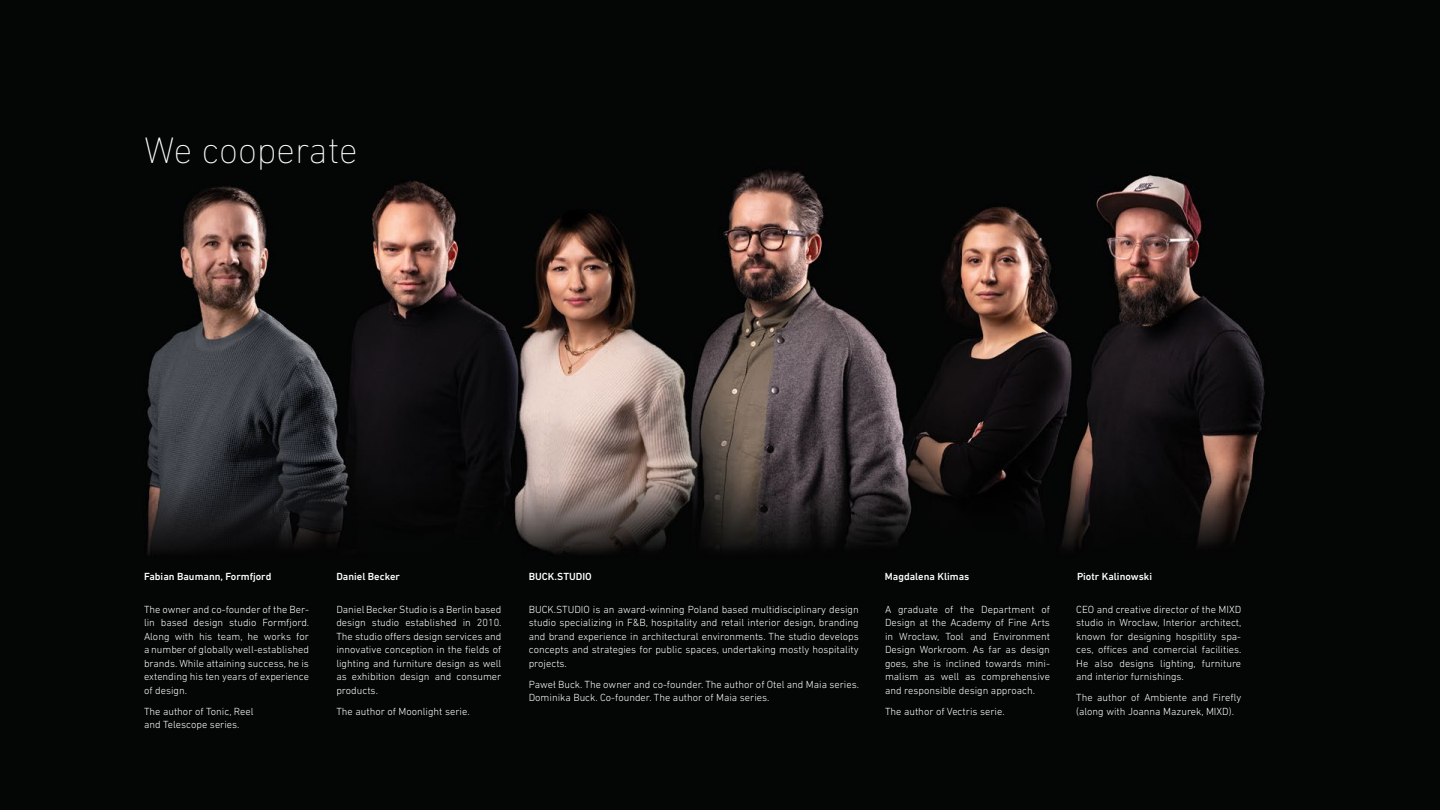
<style>
.page{position:relative;width:1440px;height:810px;background:#fff}
.page>*{position:absolute;margin:0;border:0;box-sizing:border-box;transform-origin:0 0}
.t1{font:200 37.5px "DIN Next LT Pro";color:#fff}
.t2{font:300 10.5px/13.5px "DIN Next LT Pro";color:#fff;text-align:justify}
.t3{font:500 10.5px "DIN Next LT Pro";color:#fff}
</style>
<div class="page">
<img style="left:0;top:78px;width:1399px;height:732px">
<div style="left:0;top:0;width:1440px;height:78px;background:#040505"></div>
<div style="left:1399px;top:62px;width:41px;height:748px;background:#040505"></div>
<h1 class="t1" style="left:144px;top:129px;width:215px">We cooperate</h1>
<p class="t3" style="left:144px;top:571px;width:129px">Fabian Baumann, Formfjord</p>
<p class="t3" style="left:529px;top:571px;width:65px">BUCK.STUDIO</p>
<p class="t3" style="left:885px;top:571px;width:86px">Magdalena Klimas</p>
<p class="t3" style="left:1077px;top:571px;width:77px">Piotr Kalinowski</p>
<p class="t2" style="left:336px;top:603px;width:167px">Daniel Becker Studio is a Berlin based design studio established in 2010.<br>The studio offers design services and innovative conception in the fields of lighting and furniture design as well as exhibition design and consumer products.</p>
<p class="t2" style="left:336px;top:705px;width:135px">The author of Moonlight serie.</p>
<p class="t3" style="left:336px;top:571px;width:65px">Daniel Becker</p>
<p class="t2" style="left:529px;top:602px;width:332px">BUCK.STUDIO is an award-winning Poland based multidisciplinary design studio specializing in F&amp;B, hospitality and retail interior design, branding and brand experience in architectural environments. The studio develops concepts and strategies for public spaces, undertaking mostly hospitality projects.</p>
<p class="t2" style="left:529px;top:677px;width:332px">Paweł Buck. The owner and co-founder. The author of Otel and Maia series.<br>Dominika Buck. Co-founder. The author of Maia series.</p>
<p class="t2" style="left:1076px;top:602px;width:167px">CEO and creative director of the MIXD studio in Wrocław, Interior architect, known for designing hospitlity spa&shy;ces, offices and comercial facilities.<br>He also designs lighting, furniture and interior furnishings.</p>
<p class="t2" style="left:1076px;top:691px;width:167px">The author of Ambiente and Firefly (along with Joanna Mazurek, MIXD).</p>
<p class="t2" style="left:144px;top:602px;width:167px">The owner and co-founder of the Ber&shy;lin based design studio Formfjord.<br>Along with his team, he works for a number of globally well-established brands. While attaining success, he is extending his ten years of experience of design.</p>
<p class="t2" style="left:144px;top:704px;width:111px">The author of Tonic, Reel and Telescope series.</p>
<p class="t2" style="left:885px;top:602px;width:167px">A graduate of the Department of Design at the Academy of Fine Arts in Wrocław, Tool and Environment Design Workroom. As far as design goes, she is inclined towards mini&shy;malism as well as comprehensive and responsible design approach.</p>
<p class="t2" style="left:885px;top:704px;width:121px">The author of Vectris serie.</p>
</div>
